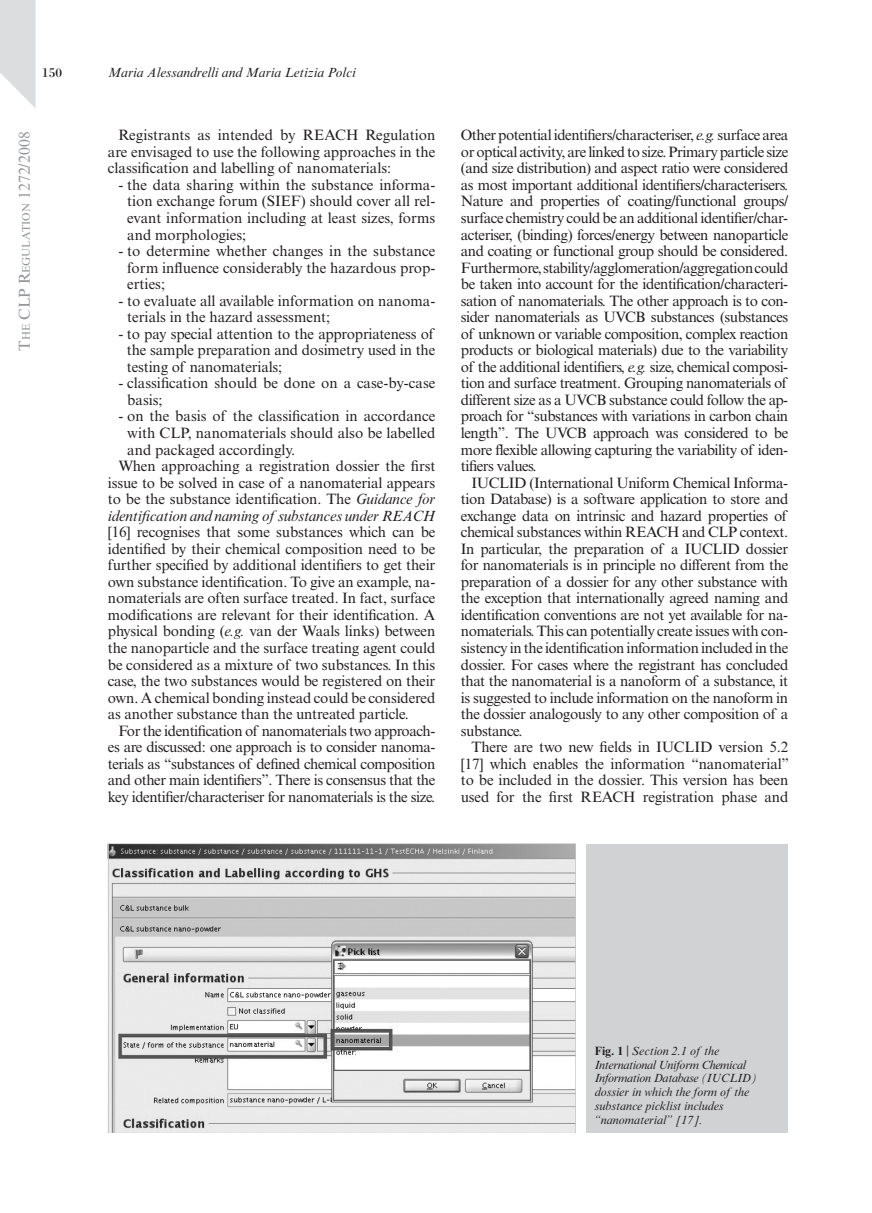
<style>
.page{position:relative;width:872px;height:1213px;background:#fff}
.page>*{position:absolute;margin:0;border:0;box-sizing:border-box;transform-origin:0 0}
.t1{font:15.75px "Times New Roman MT Std";color:#939598}
.t2{font:15px/16.5px "Times New Roman MT Std";letter-spacing:-.01em;color:#231f20;text-align:justify}
.t3{font:italic 15px "Times New Roman MT Std";letter-spacing:-.01em;color:#231f20}
.t4{font:italic 13.5px "Times New Roman MT Std";color:#231f20}
.t5{font:13.5px "Bodoni Std";color:#231f20}
.t6{font:italic 12px/13.8px "Times New Roman MT Std";color:#231f20}
.s1{font-size:10.95px}
.s2{font-style:italic}
.s3{font-weight:700;font-style:normal}
.s4{font-style:normal}
</style>
<div class="page">
<div style="left:586px;top:844px;width:202px;height:288px;background:#d1d2d4"></div>
<img style="left:108px;top:844px;width:468px;height:288px">
<svg style="left:0;top:0;width:36px;height:108px"></svg>
<p class="t5" style="left:42px;top:64px;width:22px">150</p>
<p class="t4" style="left:108px;top:64px;width:249px">Maria Alessandrelli and Maria Letizia Polci</p>
<p class="t1" style="left:15px;top:350px;width:220px;rotate:-90deg">T<span class="s1">he</span> CLP R<span class="s1">egulation</span> 1272/2008</p>
<p class="t2" style="left:108px;top:127px;width:329px;text-indent:11px">Registrants as intended by REACH Regulation are envisaged to use the following approaches in the classification and labelling of nanomaterials:</p>
<p class="t2" style="left:127px;top:177px;width:310px;text-indent:-9px">- the data sharing within the substance informa&shy;tion exchange forum (SIEF) should cover all rel&shy;evant information including at least sizes, forms and morphologies;</p>
<p class="t2" style="left:127px;top:243px;width:310px;text-indent:-9px">- to determine whether changes in the substance form influence considerably the hazardous prop&shy;erties;</p>
<p class="t2" style="left:127px;top:292px;width:310px;text-indent:-9px">- to evaluate all available information on nanoma&shy;terials in the hazard assessment;</p>
<p class="t2" style="left:127px;top:325px;width:310px;text-indent:-8px">- to pay special attention to the appropriateness of the sample preparation and dosimetry used in the testing of nanomaterials;</p>
<p class="t2" style="left:127px;top:375px;width:310px;text-indent:-9px">- classification should be done on a case-by-case basis;</p>
<p class="t2" style="left:119px;top:408px;width:318px">- on the basis of the classification in accordance</p>
<p class="t2" style="left:127px;top:424px;width:309px">with CLP, nanomaterials should also be labelled</p>
<p class="t2" style="left:127px;top:441px;width:169px">and packaged accordingly.</p>
<p class="t2" style="left:119px;top:458px;width:318px">When approaching a registration dossier the first</p>
<p class="t2" style="left:108px;top:474px;width:329px">issue to be solved in case of a nanomaterial appears</p>
<p class="t2" style="left:108px;top:491px;width:329px">to be the substance identification. The <span class="s2">Guidance for</span></p>
<p class="t3" style="left:108px;top:507px;width:329px">identification and naming of substances under REACH</p>
<p class="t2" style="left:108px;top:524px;width:329px">[16] recognises that some substances which can be identified by their chemical composition need to be further specified by additional identifiers to get their own substance identification. To give an example, na&shy;nomaterials are often surface treated. In fact, surface modifications are relevant for their identification. A physical bonding (<span class="s2">e.g.</span> van der Waals links) between the nanoparticle and the surface treating agent could be considered as a mixture of two substances. In this case, the two substances would be registered on their own. A chemical bonding instead could be considered as another substance than the untreated particle.</p>
<p class="t2" style="left:108px;top:722px;width:329px;text-indent:11px">For the identification of nanomaterials two approach&shy;es are discussed: one approach is to consider nanoma&shy;terials as “substances of defined chemical composition and other main identifiers”. There is consensus that the key identifier/characteriser for nanomaterials is the size.</p>
<p class="t2" style="left:461px;top:127px;width:329px">Other potential identifiers/characteriser, <span class="s2">e.g.</span> surface area or optical activity, are linked to size. Primary particle size (and size distribution) and aspect ratio were considered as most important additional identifiers/characterisers.<br>Nature and properties of coating/functional groups/ surface chemistry could be an additional identifier/char&shy;acteriser, (binding) forces/energy between nanoparticle and coating or functional group should be considered.<br>Furthermore, stability/agglomeration/aggregation could be taken into account for the identification/characteri&shy;sation of nanomaterials. The other approach is to con&shy;sider nanomaterials as UVCB substances (substances of unknown or variable composition, complex reaction products or biological materials) due to the variability of the additional identifiers, <span class="s2">e.g.</span> size, chemical composi&shy;tion and surface treatment. Grouping nanomaterials of different size as a UVCB substance could follow the ap&shy;proach for “substances with variations in carbon chain length”. The UVCB approach was considered to be more flexible allowing capturing the variability of iden&shy;tifiers values.</p>
<p class="t2" style="left:461px;top:474px;width:329px;text-indent:11px">IUCLID (International Uniform Chemical informa&shy;tion Database) is a software application to store and exchange data on intrinsic and hazard properties of chemical substances within REACH and CLP context.<br>In particular, the preparation of a IUCLID dossier for nanomaterials is in principle no different from the preparation of a dossier for any other substance with the exception that internationally agreed naming and identification conventions are not yet available for na&shy;nomaterials. This can potentially create issues with con&shy;sistency in the identification information included in the dossier. For cases where the registrant has concluded that the nanomaterial is a nanoform of a substance, it is suggested to include information on the nanoform in the dossier analogously to any other composition of a substance.</p>
<p class="t2" style="left:461px;top:739px;width:330px;text-indent:11px">There are two new fields in IUCLID version 5.2 [17] which enables the information “nanomaterial” to be included in the dossier. This version has been used for the first REACH registration phase and</p>
<p class="t6" style="left:595px;top:1043px;width:164px"><span class="s3">Fig. 1</span> <span class="s4">|</span> Section 2.1 of the<br>International Uniform Chemical<br>Information Database (IUCLID) dossier in which the form of the substance picklist includes “nanomaterial” [17].</p>
</div>
